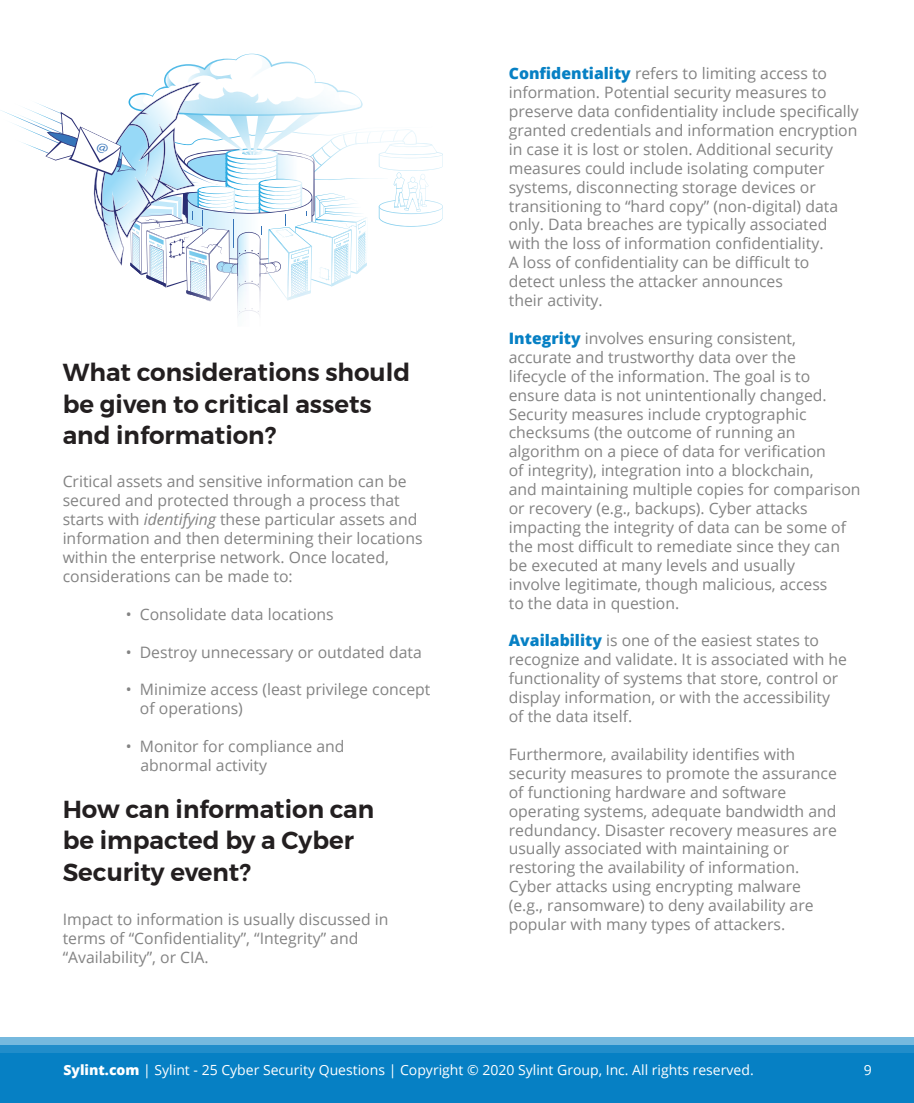
<style>
.page{position:relative;width:914px;height:1103px;background:#fff}
.page>*{position:absolute;margin:0;border:0;box-sizing:border-box;transform-origin:0 0}
.t1{font:600 24.5px/31.5px "Montserrat";color:#231f20}
.t2{font:15.75px/18.9px "Open Sans";color:#838383}
.t3{font:14px "Open Sans";color:#fff}
.s1{font-style:italic}
.s2{font-weight:800;color:#0680c4}
.s3{font-weight:800}
</style>
<div class="page">
<svg style="left:0;top:1037px;width:914px;height:65px;background:#1788c7"></svg>
<svg style="left:0;top:53px;width:443px;height:264px"></svg>
<h1 class="t1" style="left:63px;top:357px;width:349px">What considerations should be given to critical assets and information?</h1>
<p class="t2" style="left:63px;top:472px;width:361px">Critical assets and sensitive information can be secured and protected through a process that starts with <span class="s1">identifying</span> these particular assets and information and then determining their locations within the enterprise network. Once located, considerations can be made to:</p>
<p class="t2" style="left:126px;top:604px;width:209px">• Consolidate data locations</p>
<p class="t2" style="left:126px;top:642px;width:297px">• Destroy unnecessary or outdated data</p>
<p class="t2" style="left:140px;top:680px;width:292px;text-indent:-14px">• Minimize access (least privilege concept of operations)</p>
<p class="t2" style="left:140px;top:736px;width:206px;text-indent:-15px">• Monitor for compliance and abnormal activity</p>
<h1 class="t1" style="left:63px;top:793px;width:313px">How can information can be impacted by a Cyber<br>Security event?</h1>
<p class="t2" style="left:63px;top:909px;width:327px">Impact to information is usually discussed in terms of “Confidentiality”, “Integrity” and “Availability”, or CIA.</p>
<p class="t2" style="left:509px;top:64px;width:351px"><span class="s2">Confidentiality</span> refers to limiting access to information. Potential security measures to preserve data confidentiality include specifically granted credentials and information encryption in case it is lost or stolen. Additional security measures could include isolating computer systems, disconnecting storage devices or transitioning to “hard copy” (non-digital) data only. Data breaches are typically associated with the loss of information confidentiality.<br>A loss of confidentiality can be difficult to detect unless the attacker announces<br>their activity.</p>
<p class="t2" style="left:509px;top:328px;width:353px"><span class="s2">Integrity</span> involves ensuring consistent, accurate and trustworthy data over the<br>lifecycle of the information. The goal is to ensure data is not unintentionally changed.<br>Security measures include cryptographic checksums (the outcome of running an algorithm on a piece of data for verification<br>of integrity), integration into a blockchain,<br>and maintaining multiple copies for comparison or recovery (e.g., backups). Cyber attacks impacting the integrity of data can be some of the most difficult to remediate since they can be executed at many levels and usually<br>involve legitimate, though malicious, access<br>to the data in question.</p>
<p class="t2" style="left:509px;top:631px;width:340px"><span class="s2">Availability</span> is one of the easiest states to recognize and validate. It is associated with he functionality of systems that store, control or display information, or with the accessibility of the data itself.</p>
<p class="t2" style="left:509px;top:744px;width:330px">Furthermore, availability identifies with security measures to promote the assurance of functioning hardware and software operating systems, adequate bandwidth and redundancy. Disaster recovery measures are usually associated with maintaining or restoring the availability of information.<br>Cyber attacks using encrypting malware (e.g., ransomware) to deny availability are popular with many types of attackers.</p>
<p class="t3" style="left:63px;top:1059px;width:691px"><span class="s3">Sylint.com</span> | Sylint - 25 Cyber Security Questions | Copyright © 2020 Sylint Group, Inc. All rights reserved.</p>
<p class="t3" style="left:863px;top:1059px;width:10px">9</p>
</div>
